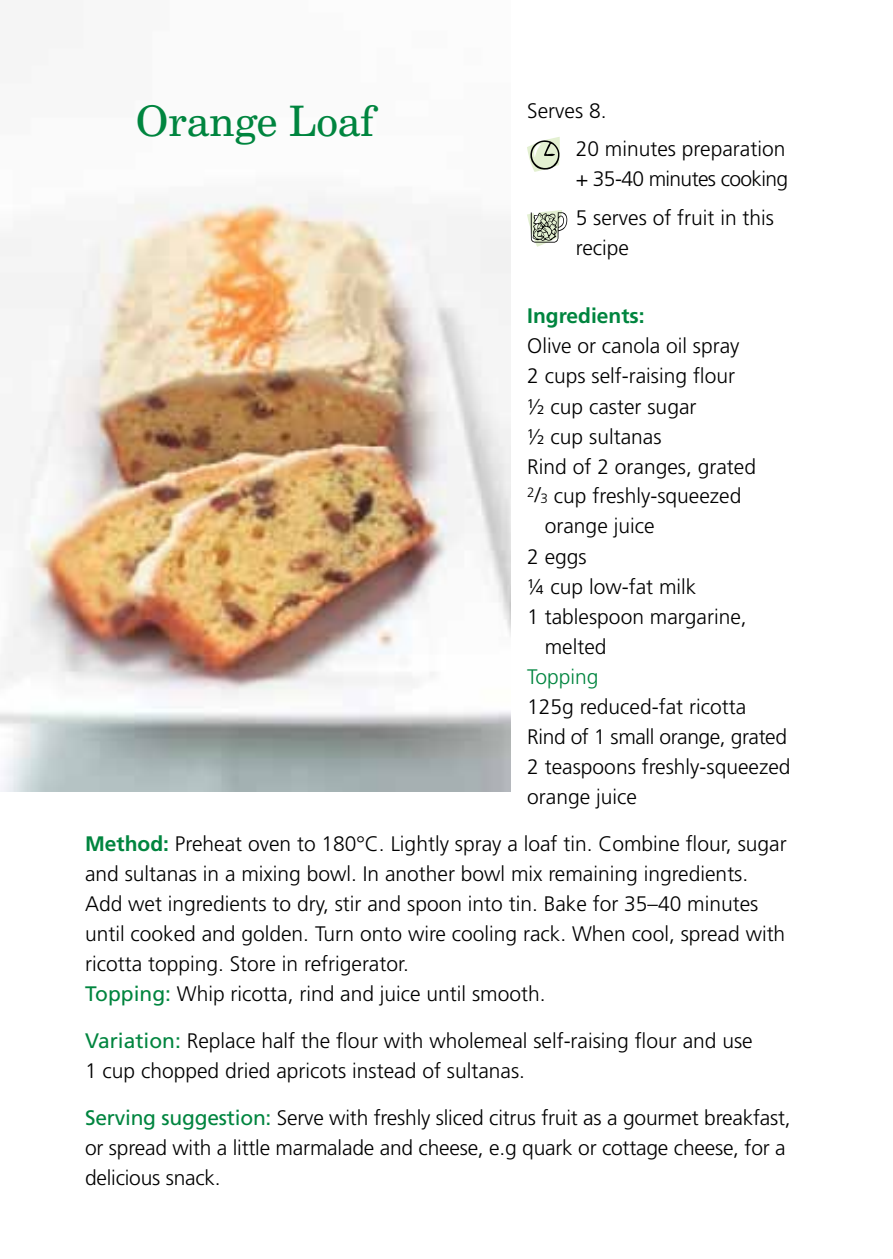
<style>
.page{position:relative;width:893px;height:1259px;background:#fff}
.page>*{position:absolute;margin:0;border:0;box-sizing:border-box;transform-origin:0 0}
.t1{font:42px "Century Schoolbook BT";color:#00853f}
.t2{font:300 21px/30px "Frutiger";color:#000}
.t3{font:700 21px "Frutiger";color:#00853f}
.t4{font:300 21px "Frutiger";color:#00853f}
.s1{font-size:13.5px}
.s2{font-weight:700;color:#00853f}
.s3{font-weight:400;color:#00853f}
</style>
<div class="page">
<img style="left:0;top:196px;width:510px;height:595px">
<svg style="left:527px;top:137px;width:33px;height:35px"></svg>
<svg style="left:527px;top:210px;width:40px;height:37px"></svg>
<h1 class="t1" style="left:136px;top:95px;width:240px">Orange Loaf</h1>
<p class="t2" style="left:576px;top:92px;width:211px;line-height:38.4px;text-indent:-48px">Serves 8.<br>20 minutes preparation</p>
<p class="t2" style="left:576px;top:160px;width:214px;line-height:38.4px">+ 35-40 minutes cooking<br>5 serves of fruit in this</p>
<p class="t2" style="left:576px;top:233px;width:55px">recipe</p>
<p class="t3" style="left:527px;top:304px;width:119px">Ingredients:</p>
<p class="t2" style="left:527px;top:331px;width:214px">Olive or canola oil spray</p>
<p class="t2" style="left:527px;top:361px;width:209px">2 cups self-raising flour</p>
<p class="t2" style="left:527px;top:391px;width:171px">½ cup caster sugar</p>
<p class="t2" style="left:527px;top:421px;width:136px">½ cup sultanas</p>
<p class="t2" style="left:527px;top:451px;width:230px">Rind of 2 oranges, grated</p>
<p class="t2" style="left:527px;top:481px;width:216px"><sup>2</sup>/<span class="s1">3</span> cup freshly-squeezed</p>
<p class="t2" style="left:545px;top:511px;width:111px">orange juice</p>
<p class="t2" style="left:527px;top:541px;width:61px">2 eggs</p>
<p class="t2" style="left:527px;top:571px;width:171px">¼ cup low-fat milk</p>
<p class="t2" style="left:527px;top:601px;width:221px">1 tablespoon margarine,</p>
<p class="t2" style="left:545px;top:631px;width:63px">melted</p>
<p class="t4" style="left:527px;top:664px;width:73px">Topping</p>
<p class="t2" style="left:527px;top:691px;width:265px">125g reduced-fat ricotta<br>Rind of 1 small orange, grated<br>2 teaspoons freshly-squeezed orange juice</p>
<p class="t2" style="left:85px;top:828px;width:703px"><span class="s2">Method:</span> Preheat oven to 180°C. Lightly spray a loaf tin. Combine flour, sugar and sultanas in a mixing bowl. In another bowl mix remaining ingredients.<br>Add wet ingredients to dry, stir and spoon into tin. Bake for 35–40 minutes until cooked and golden. Turn onto wire cooling rack. When cool, spread with ricotta topping. Store in refrigerator.<br><span class="s3">Topping:</span> Whip ricotta, rind and juice until smooth.</p>
<p class="t2" style="left:85px;top:1026px;width:669px"><span class="s3">Variation:</span> Replace half the flour with wholemeal self-raising flour and use<br>1 cup chopped dried apricots instead of sultanas.</p>
<p class="t2" style="left:85px;top:1103px;width:707px"><span class="s3">Serving suggestion:</span> Serve with freshly sliced citrus fruit as a gourmet breakfast, or spread with a little marmalade and cheese, e.g quark or cottage cheese, for a delicious snack.</p>
</div>
